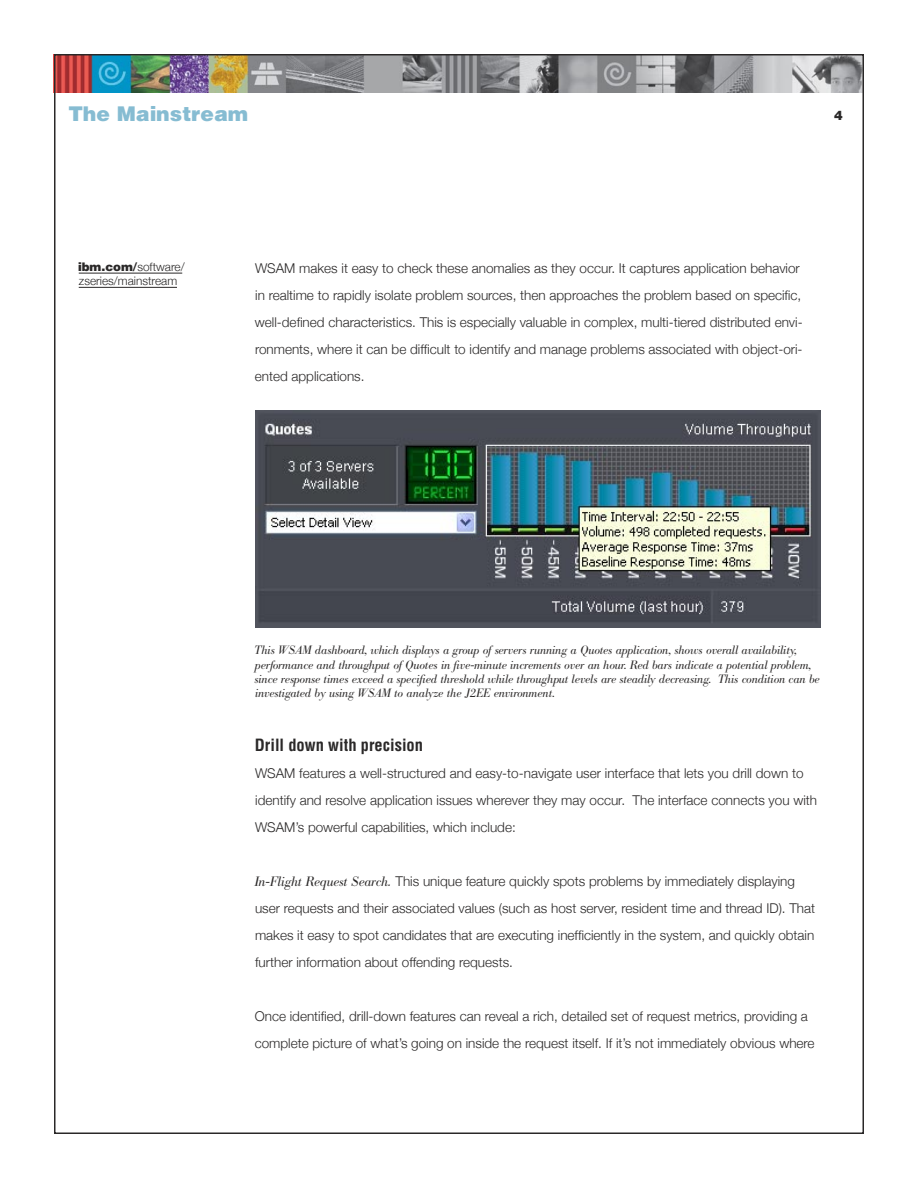
<style>
.page{position:relative;width:918px;height:1188px;background:#fff}
.page>*{position:absolute;margin:0;border:0;box-sizing:border-box;transform-origin:0 0}
.t1{font:900 20.25px "IBM Helvetica";color:#86bcd2}
.Body_Copy{font:700 condensed 16.5px "Helvetica";color:#2a2828}
.Body_Copy-2{font:300 13.5px/27px "Helvetica Neue";color:#2a2828}
.t2{font:900 13.05px "IBM Helvetica";color:#2a2828}
.caption_copy{font:italic 12px/14.4px "IBM Bodoni BE Light";letter-spacing:-.01em;color:#2a2828}
.t3{font:300 11.85px/14.2px "Helvetica Neue";color:#2a2828}
.s1{font-family:"IBM Helvetica";font-weight:900}
.s2{font-weight:700}
.s3{font-family:"IBM Bodoni BE Light";font-weight:400;font-style:italic}
.s4{font-style:italic}
</style>
<div class="page">
<img style="left:57px;top:57px;width:804px;height:36px">
<img style="left:255px;top:410px;width:566px;height:218px">
<hr style="left:79px;top:273px;width:103px;height:1px;background:#2a2828">
<hr style="left:79px;top:287px;width:98px;height:1px;background:#2a2828">
<h1 class="t1" style="left:68px;top:100px;width:181px">The Mainstream</h1>
<p class="t2" style="left:834px;top:107px;width:10px">4</p>
<p class="t3" style="left:78px;top:259px;width:108px"><span class="s1">ibm.com</span><span class="s2">/</span>software/ zseries/mainstream</p>
<p class="Body_Copy-2" style="left:255px;top:254px;width:549px">WSAM makes it easy to check these anomalies as they occur. It captures application behavior in realtime to rapidly isolate problem sources, then approaches the problem based on specific, well-defined characteristics. This is especially valuable in complex, multi-tiered distributed envi&shy;ronments, where it can be difficult to identify and manage problems associated with object-ori&shy;ented applications.</p>
<p class="caption_copy" style="left:254px;top:643px;width:567px">This WSAM dashboard, which displays a group of servers running a Quotes application, shows overall availability, performance and throughput of Quotes in five-minute increments over an hour. Red bars indicate a potential problem, since response times exceed a specified threshold while throughput levels are steadily decreasing. This condition can be investigated by using WSAM to analyze the J2EE environment.</p>
<p class="Body_Copy" style="left:255px;top:735px;width:170px">Drill down with precision</p>
<p class="Body_Copy-2" style="left:255px;top:760px;width:564px">WSAM features a well-structured and easy-to-navigate user interface that lets you drill down to identify and resolve application issues wherever they may occur. The interface connects you with<br>WSAM’s powerful capabilities, which include:</p>
<p class="Body_Copy-2" style="left:254px;top:868px;width:562px"><span class="s3">In-Flight Request Search</span><span class="s4">.</span> This unique feature quickly spots problems by immediately displaying user requests and their associated values (such as host server, resident time and thread ID). That makes it easy to spot candidates that are executing inefficiently in the system, and quickly obtain further information about offending requests.</p>
<p class="Body_Copy-2" style="left:255px;top:1003px;width:561px">Once identified, drill-down features can reveal a rich, detailed set of request metrics, providing a complete picture of what’s going on inside the request itself. If it’s not immediately obvious where</p>
</div>
